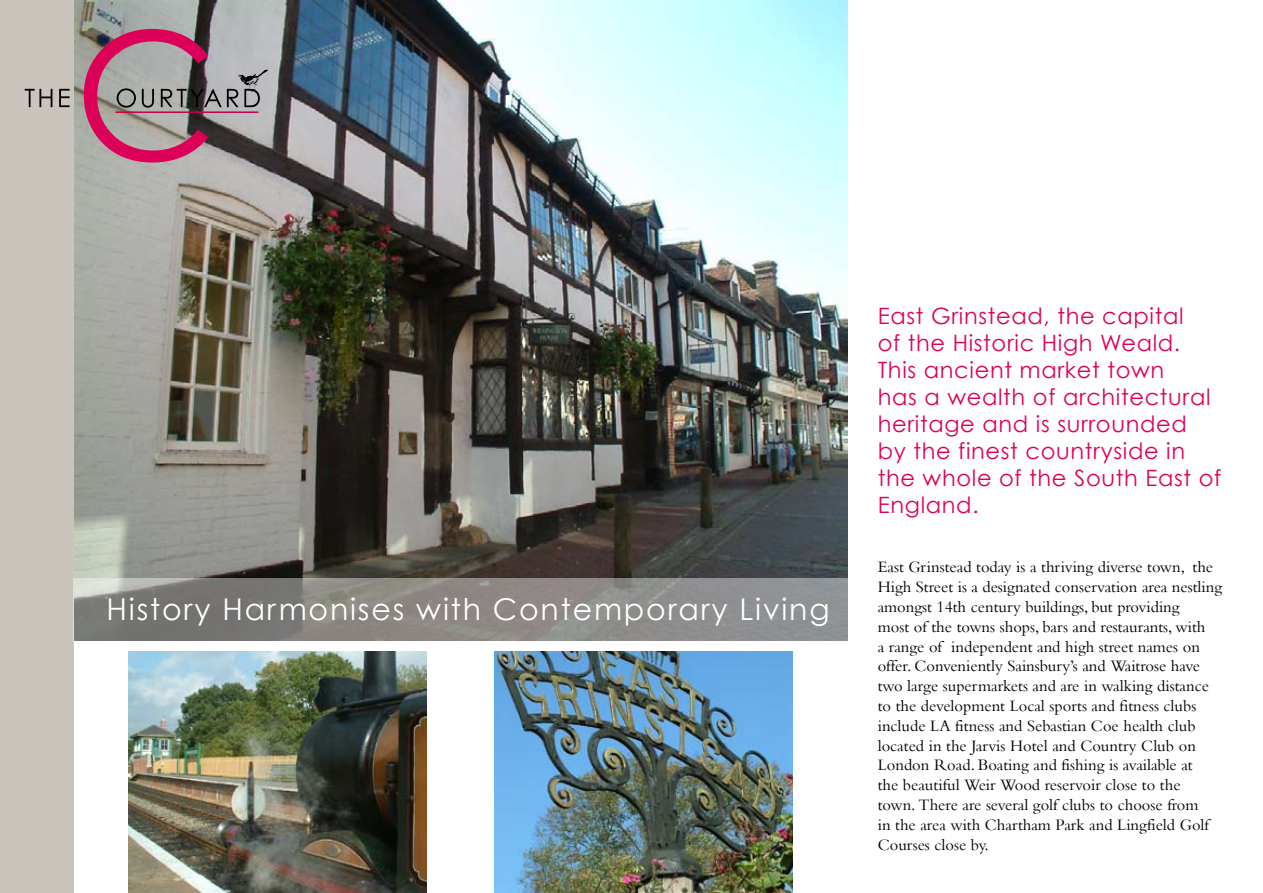
<style>
.page{position:relative;width:1263px;height:893px;background:#fff}
.page>*{position:absolute;margin:0;border:0;box-sizing:border-box;transform-origin:0 0}
.t1{font:30px "Century Gothic";letter-spacing:.06em;color:#fff}
.t2{font:22.5px/27px "Century Gothic";letter-spacing:.03em;color:#dd0059}
.t3{font:16.5px/19.8px "Bembo";color:#000}
</style>
<div class="page">
<img style="left:73px;top:0;width:775px;height:578px">
<div style="left:0;top:0;width:73px;height:893px;background:#cbc4bd"></div>
<svg style="left:73px;top:578px;width:775px;height:64px;background:#8b8a88"></svg>
<img style="left:128px;top:652px;width:298px;height:241px">
<img style="left:495px;top:652px;width:298px;height:241px">
<svg style="left:84px;top:29px;width:184px;height:134px;background:#a27c8a"></svg>
<svg style="left:25px;top:89px;width:45px;height:18px"></svg>
<h1 class="t1" style="left:107px;top:590px;width:724px">History Harmonises with Contemporary Living</h1>
<h2 class="t2" style="left:878px;top:302px;width:345px">East Grinstead, the capital<br>of the Historic High Weald.<br>This ancient market town<br>has a wealth of architectural heritage and is surrounded<br>by the finest countryside in the whole of the South East of<br>England.</h2>
<p class="t3" style="left:878px;top:557px;width:346px">East Grinstead today is a thriving diverse town, the High Street is a designated conservation area nestling amongst 14th century buildings, but providing<br>most of the towns shops, bars and restaurants, with<br>a range of independent and high street names on offer. Conveniently Sainsbury’s and Waitrose have two large supermarkets and are in walking distance to the development Local sports and fitness clubs include LA fitness and Sebastian Coe health club located in the Jarvis Hotel and Country Club on London Road. Boating and fishing is available at<br>the beautiful Weir Wood reservoir close to the town. There are several golf clubs to choose from<br>in the area with Chartham Park and Lingfield Golf Courses close by.</p>
</div>
